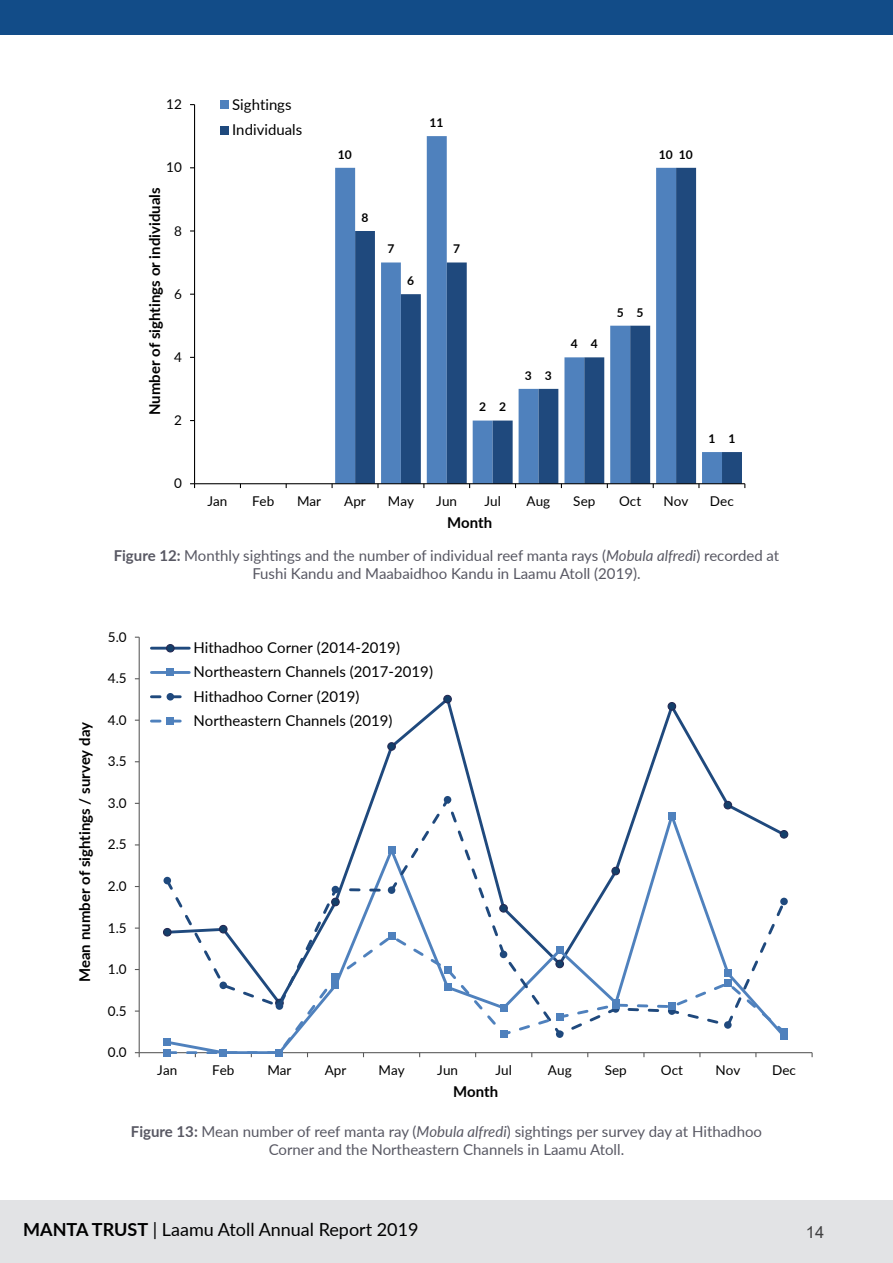
<style>
.page{position:relative;width:893px;height:1263px;background:#fff}
.page>*{position:absolute;margin:0;border:0;box-sizing:border-box;transform-origin:0 0}
.t1{font:18px "Lato";color:#000}
.t2{font:16.5px "Arial";color:#404041}
.t3{font:15px/18px "Lato";color:#585863;text-align:center}
.t4{font:15px/24.3px "Lato";color:#000}
.t5{font:700 15px "Lato";color:#000}
.t6{font:13.5px "Lato";letter-spacing:.005em;color:#000}
.t7{font:700 12px "Lato";color:#000}
.s1{font-weight:700}
.s2{font-style:italic}
</style>
<div class="page">
<div style="left:0;top:1200px;width:893px;height:63px;background:#e2e3e5"></div>
<div style="left:0;top:0;width:893px;height:35px;background:#124c88"></div>
<hr style="left:139px;top:1052px;width:673px;height:1px;background:#595959">
<hr style="left:139px;top:637px;width:1px;height:416px;background:#595959">
<svg style="left:135px;top:1052px;width:5px;height:5px"></svg>
<svg style="left:166px;top:694px;width:557px;height:99px"></svg>
<div style="left:388px;top:743px;width:7px;height:7px;background:#143f6a;border-radius:50%"></div>
<div style="left:387px;top:742px;width:9px;height:9px;border:1px solid #242852;border-radius:50%"></div>
<div style="left:444px;top:695px;width:7px;height:8px;background:#143f6a;border-radius:50%"></div>
<div style="left:443px;top:695px;width:9px;height:8px;border:1px solid #242852;border-radius:50%"></div>
<div style="left:668px;top:702px;width:8px;height:8px;background:#143f6a;border-radius:50%"></div>
<div style="left:667px;top:702px;width:9px;height:9px;border:1px solid #242852;border-radius:50%"></div>
<div style="left:163px;top:1038px;width:8px;height:8px;background:#4f81bd"></div>
<svg style="left:163px;top:793px;width:625px;height:142px"></svg>
<div style="left:163px;top:877px;width:8px;height:7px;background:#1f497d;border-radius:50%"></div>
<div style="left:332px;top:886px;width:7px;height:7px;background:#1f497d;border-radius:50%"></div>
<div style="left:388px;top:886px;width:7px;height:8px;background:#1f497d;border-radius:50%"></div>
<div style="left:444px;top:796px;width:7px;height:7px;background:#1f497d;border-radius:50%"></div>
<div style="left:780px;top:898px;width:8px;height:7px;background:#1f497d;border-radius:50%"></div>
<svg style="left:164px;top:933px;width:624px;height:120px"></svg>
<div style="left:163px;top:1049px;width:8px;height:7px;background:#4f81bd"></div>
<div style="left:219px;top:1049px;width:8px;height:7px;background:#4f81bd"></div>
<div style="left:276px;top:1049px;width:7px;height:7px;background:#4f81bd"></div>
<div style="left:332px;top:973px;width:7px;height:8px;background:#4f81bd"></div>
<div style="left:388px;top:932px;width:7px;height:8px;background:#4f81bd"></div>
<div style="left:444px;top:966px;width:7px;height:7px;background:#4f81bd"></div>
<div style="left:500px;top:1030px;width:7px;height:8px;background:#4f81bd"></div>
<div style="left:556px;top:1013px;width:7px;height:8px;background:#4f81bd"></div>
<div style="left:612px;top:1001px;width:7px;height:8px;background:#4f81bd"></div>
<div style="left:668px;top:1003px;width:8px;height:7px;background:#4f81bd"></div>
<div style="left:724px;top:979px;width:8px;height:8px;background:#4f81bd"></div>
<div style="left:780px;top:1028px;width:8px;height:7px;background:#4f81bd"></div>
<hr style="left:151px;top:647px;width:38px;height:3px;background:#1f497d">
<div style="left:167px;top:644px;width:7px;height:8px;background:#143f6a;border-radius:50%"></div>
<div style="left:166px;top:644px;width:9px;height:8px;border:1px solid #242852;border-radius:50%"></div>
<hr style="left:151px;top:671px;width:38px;height:3px;background:#4f81bd">
<div style="left:167px;top:669px;width:7px;height:7px;background:#4f81bd"></div>
<svg style="left:151px;top:695px;width:38px;height:3px"></svg>
<div style="left:167px;top:693px;width:7px;height:7px;background:#1f497d;border-radius:50%"></div>
<svg style="left:151px;top:720px;width:38px;height:2px"></svg>
<div style="left:167px;top:717px;width:7px;height:8px;background:#4f81bd"></div>
<svg style="left:335px;top:136px;width:361px;height:347px"></svg>
<svg style="left:355px;top:168px;width:387px;height:315px"></svg>
<hr style="left:195px;top:483px;width:550px;height:1px;background:#000">
<hr style="left:194px;top:105px;width:1px;height:379px;background:#000">
<svg style="left:190px;top:483px;width:5px;height:5px"></svg>
<div style="left:221px;top:101px;width:8px;height:8px;background:#4f81bd"></div>
<div style="left:221px;top:126px;width:8px;height:8px;background:#1f497d"></div>
<p class="t6" style="left:166px;top:95px;width:17px">12</p>
<p class="t6" style="left:166px;top:158px;width:17px">10</p>
<p class="t5" style="left:144px;top:415px;width:229px;rotate:-90deg">Number of sightings or individuals</p>
<p class="t6" style="left:174px;top:221px;width:9px">8</p>
<p class="t6" style="left:174px;top:284px;width:9px">6</p>
<p class="t6" style="left:174px;top:347px;width:9px">4</p>
<p class="t6" style="left:174px;top:410px;width:9px">2</p>
<p class="t6" style="left:174px;top:474px;width:9px">0</p>
<p class="t4" style="left:232px;top:91px;width:72px;line-height:25.3px">Sightings<br>Individuals</p>
<p class="t7" style="left:338px;top:145px;width:16px">10</p>
<p class="t7" style="left:430px;top:114px;width:16px">11</p>
<p class="t7" style="left:659px;top:145px;width:16px">10</p>
<p class="t7" style="left:679px;top:145px;width:16px">10</p>
<p class="t7" style="left:361px;top:209px;width:8px">8</p>
<p class="t7" style="left:387px;top:240px;width:8px">7</p>
<p class="t7" style="left:407px;top:272px;width:8px">6</p>
<p class="t7" style="left:453px;top:240px;width:8px">7</p>
<p class="t7" style="left:479px;top:398px;width:8px">2</p>
<p class="t7" style="left:499px;top:398px;width:8px">2</p>
<p class="t7" style="left:525px;top:366px;width:8px">3</p>
<p class="t7" style="left:545px;top:366px;width:8px">3</p>
<p class="t7" style="left:571px;top:335px;width:8px">4</p>
<p class="t7" style="left:591px;top:335px;width:8px">4</p>
<p class="t7" style="left:617px;top:303px;width:8px">5</p>
<p class="t7" style="left:637px;top:303px;width:8px">5</p>
<p class="t7" style="left:708px;top:430px;width:8px">1</p>
<p class="t7" style="left:728px;top:430px;width:8px">1</p>
<p class="t6" style="left:207px;top:491px;width:21px">Jan</p>
<p class="t6" style="left:252px;top:491px;width:24px">Feb</p>
<p class="t6" style="left:297px;top:491px;width:26px">Mar</p>
<p class="t6" style="left:344px;top:491px;width:23px">Apr</p>
<p class="t6" style="left:388px;top:491px;width:28px">May</p>
<p class="t6" style="left:436px;top:491px;width:22px">Jun</p>
<p class="t6" style="left:484px;top:491px;width:18px">Jul</p>
<p class="t6" style="left:527px;top:491px;width:25px">Aug</p>
<p class="t6" style="left:573px;top:491px;width:23px">Sep</p>
<p class="t6" style="left:619px;top:491px;width:24px">Oct</p>
<p class="t6" style="left:663px;top:491px;width:26px">Nov</p>
<p class="t6" style="left:710px;top:491px;width:25px">Dec</p>
<p class="t5" style="left:447px;top:512px;width:47px">Month</p>
<p class="t3" style="left:114px;top:545px;width:667px"><span class="s1">Figure 12:</span> Monthly sightings and the number of individual reef manta rays (<span class="s2">Mobula alfredi</span>) recorded at<br>Fushi Kandu and Maabaidhoo Kandu in Laamu Atoll (2019).</p>
<p class="t5" style="left:74px;top:982px;width:262px;rotate:-90deg">Mean number of sightings / survey day</p>
<p class="t6" style="left:108px;top:627px;width:20px">5.0</p>
<p class="t6" style="left:108px;top:668px;width:20px">4.5</p>
<p class="t6" style="left:108px;top:710px;width:20px">4.0</p>
<p class="t6" style="left:108px;top:752px;width:20px">3.5</p>
<p class="t6" style="left:108px;top:793px;width:20px">3.0</p>
<p class="t6" style="left:108px;top:835px;width:20px">2.5</p>
<p class="t6" style="left:108px;top:876px;width:20px">2.0</p>
<p class="t6" style="left:108px;top:918px;width:20px">1.5</p>
<p class="t6" style="left:108px;top:959px;width:20px">1.0</p>
<p class="t6" style="left:108px;top:1001px;width:20px">0.5</p>
<p class="t6" style="left:108px;top:1042px;width:20px">0.0</p>
<p class="t4" style="left:193px;top:635px;width:241px">Hithadhoo Corner (2014-2019)<br>Northeastern Channels (2017-2019)<br>Hithadhoo Corner (2019)<br>Northeastern Channels (2019)</p>
<p class="t6" style="left:157px;top:1060px;width:21px">Jan</p>
<p class="t6" style="left:212px;top:1060px;width:24px">Feb</p>
<p class="t6" style="left:267px;top:1060px;width:26px">Mar</p>
<p class="t6" style="left:325px;top:1060px;width:23px">Apr</p>
<p class="t6" style="left:378px;top:1060px;width:28px">May</p>
<p class="t6" style="left:437px;top:1060px;width:22px">Jun</p>
<p class="t6" style="left:495px;top:1060px;width:18px">Jul</p>
<p class="t6" style="left:548px;top:1060px;width:25px">Aug</p>
<p class="t6" style="left:605px;top:1060px;width:23px">Sep</p>
<p class="t6" style="left:661px;top:1060px;width:24px">Oct</p>
<p class="t6" style="left:715px;top:1060px;width:26px">Nov</p>
<p class="t6" style="left:772px;top:1060px;width:25px">Dec</p>
<p class="t5" style="left:453px;top:1080px;width:47px">Month</p>
<p class="t3" style="left:131px;top:1122px;width:633px"><span class="s1">Figure 13:</span> Mean number of reef manta ray (<span class="s2">Mobula alfredi</span>) sightings per survey day at Hithadhoo<br>Corner and the Northeastern Channels in Laamu Atoll.</p>
<p class="t1" style="left:23px;top:1217px;width:397px"><span class="s1">MANTA TRUST</span> | Laamu Atoll Annual Report 2019</p>
<p class="t2" style="left:806px;top:1221px;width:20px">14</p>
</div>
